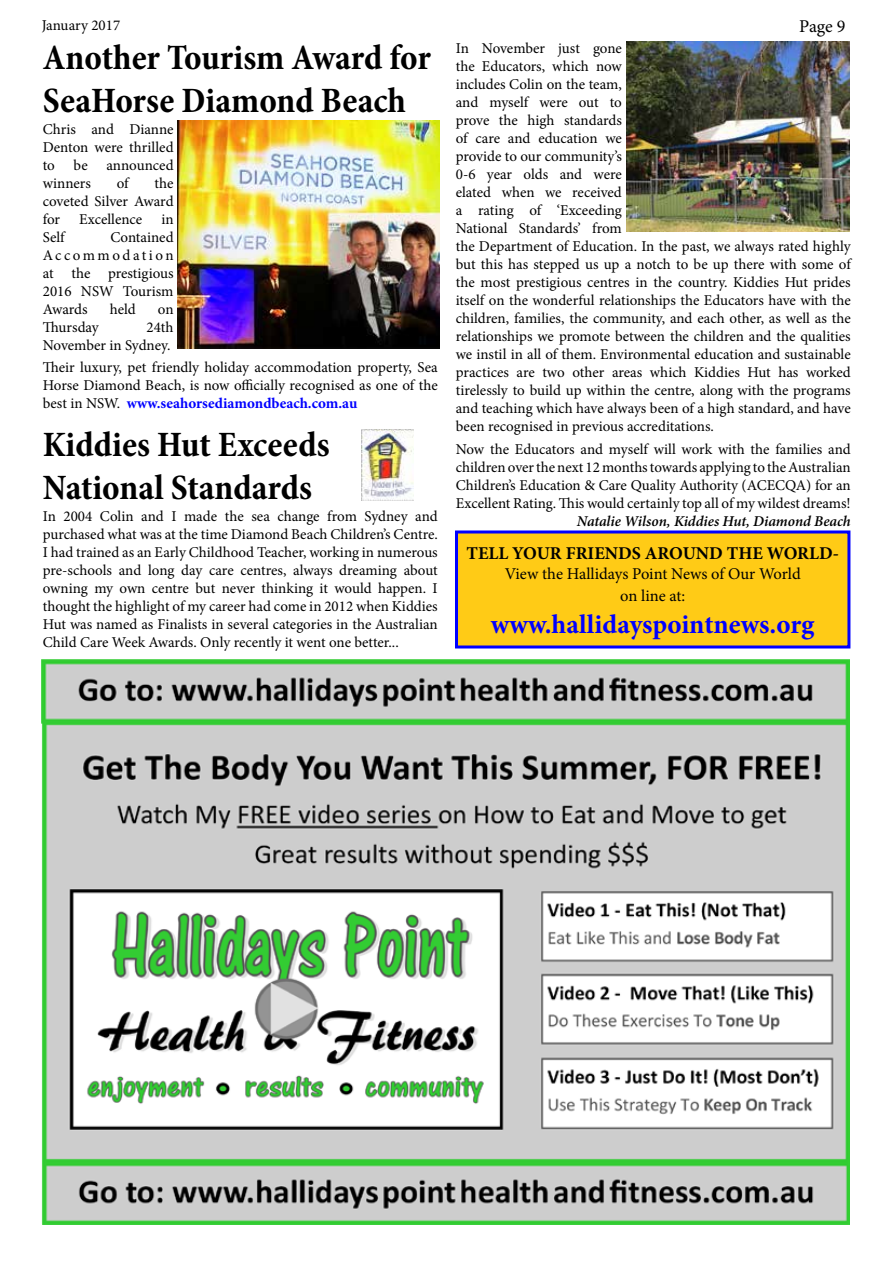
<style>
.page{position:relative;width:893px;height:1263px;background:#fff}
.page>*{position:absolute;margin:0;border:0;box-sizing:border-box;transform-origin:0 0}
.t1{font:700 condensed 36px/43.2px "Minion Pro";color:#000}
.t2{font:700 27px "Minion Pro";color:#00f}
.t3{font:700 18px "Minion Pro";color:#000}
.t4{font:18px "Minion Pro";color:#000}
.t5{font:16.5px/21.6px "Minion Pro";color:#000;text-align:center}
.t6{font:15px/18px "Minion Pro";color:#000;text-align:justify}
.t7{font:italic 600 15px "Minion Pro";letter-spacing:-.005em;color:#000}
.s1{font-weight:700;color:#00f}
</style>
<div class="page">
<img style="left:42px;top:659px;width:808px;height:566px">
<img style="left:362px;top:429px;width:51px;height:72px">
<img style="left:178px;top:120px;width:261px;height:229px">
<img style="left:626px;top:41px;width:224px;height:191px">
<div style="left:456px;top:532px;width:393px;height:115px;background:#ffcb16"></div>
<div style="left:455px;top:530px;width:395px;height:118px;border:3px solid #00f"></div>
<p class="t6" style="left:42px;top:16px;width:80px">January 2017</p>
<p class="t4" style="left:799px;top:14px;width:48px">Page 9</p>
<h1 class="t1" style="left:43px;top:35px;width:390px">Another Tourism Award for<br>SeaHorse Diamond Beach</h1>
<p class="t6" style="left:43px;top:120px;width:132px">Chris and Dianne Denton were thrilled to be announced winners</p>
<p class="t6" style="left:456px;top:40px;width:396px;text-align:left">In November just gone<br>the Educators, which now<br>includes Colin on the team,<br>and myself were out to<br>prove the high standards<br>of care and education we<br>provide to our community’s<br>0-6 year olds and were<br>elated when we received<br>a rating of ‘Exceeding<br>National Standards’ from<br>the Department of Education. In the past, we always rated highly but this has stepped us up a notch to be up there with some of the most prestigious centres in the country. Kiddies Hut prides itself on the wonderful relationships the Educators have with the children, families, the community, and each other, as well as the relationships we promote between the children and the qualities we instil in all of them. Environmental education and sustainable practices are two other areas which Kiddies Hut has worked tirelessly to build up within the centre, along with the programs and teaching which have always been of a high standard, and have been recognised in previous accreditations.</p>
<p class="t6" style="left:456px;top:440px;width:396px">Now the Educators and myself will work with the families and children over the next 12 months towards applying to the Australian Children’s Education &amp; Care Quality Authority (ACECQA) for an Excellent Rating. This would certainly top all of my wildest dreams!</p>
<p class="t7" style="left:577px;top:510px;width:275px">Natalie Wilson, Kiddies Hut, Diamond Beach</p>
<p class="t3" style="left:466px;top:541px;width:374px">TELL YOUR FRIENDS AROUND THE WORLD-</p>
<p class="t5" style="left:505px;top:563px;width:298px">View the Hallidays Point News of Our World on line at:</p>
<h2 class="t2" style="left:491px;top:605px;width:325px">www.hallidayspointnews.org</h2>
<p class="t6" style="left:43px;top:174px;width:132px;text-indent:112px">the coveted Silver Award for</p>
<p class="t6" style="left:117px;top:174px;width:13px">of</p>
<p class="t6" style="left:79px;top:210px;width:65px">Excellence</p>
<p class="t6" style="left:161px;top:210px;width:14px">in</p>
<p class="t6" style="left:43px;top:228px;width:132px;text-indent:68px">Contained Accommodation at the prestigious 2016 NSW Tourism Awards</p>
<p class="t6" style="left:43px;top:228px;width:23px">Self</p>
<p class="t6" style="left:110px;top:300px;width:27px">held</p>
<p class="t6" style="left:158px;top:300px;width:17px">on</p>
<p class="t6" style="left:43px;top:318px;width:58px">Thursday</p>
<p class="t6" style="left:43px;top:318px;width:132px;text-align:right">24th<br>November in Sydney.</p>
<p class="t6" style="left:43px;top:359px;width:396px">Their luxury, pet friendly holiday accommodation property, Sea Horse Diamond Beach, is now officially recognised as one of the best in NSW. <span class="s1">www.seahorsediamondbeach.com.au</span></p>
<h1 class="t1" style="left:43px;top:423px;width:288px">Kiddies Hut Exceeds<br>National Standards</h1>
<p class="t6" style="left:43px;top:508px;width:396px">In 2004 Colin and I made the sea change from Sydney and purchased what was at the time Diamond Beach Children’s Centre.<br>I had trained as an Early Childhood Teacher, working in numerous pre-schools and long day care centres, always dreaming about owning my own centre but never thinking it would happen. I thought the highlight of my career had come in 2012 when Kiddies Hut was named as Finalists in several categories in the Australian Child Care Week Awards. Only recently it went one better...</p>
</div>
